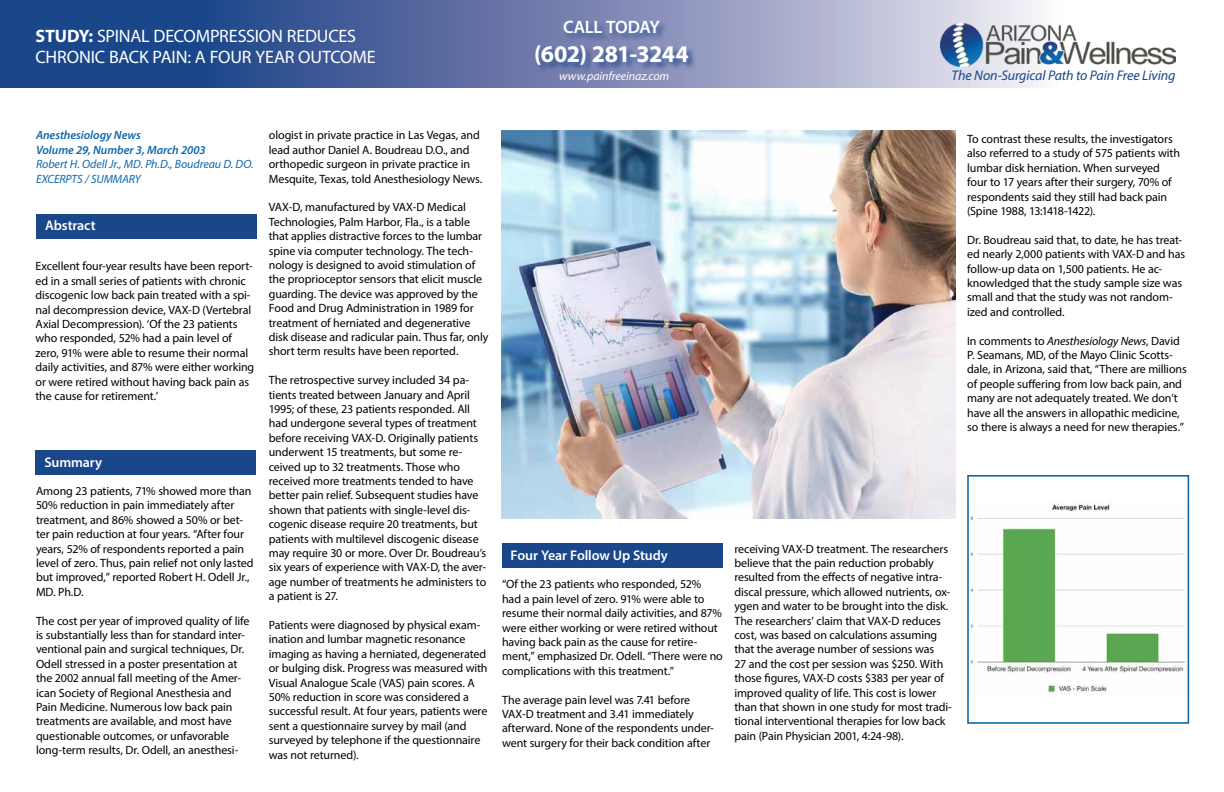
<style>
.page{position:relative;width:1224px;height:792px;background:#fff}
.page>*{position:absolute;margin:0;border:0;box-sizing:border-box;transform-origin:0 0}
.t1{font:700 24px "Myriad Pro";letter-spacing:-.015em;color:#fff}
.t2{font:18px/21.6px "Myriad Pro";letter-spacing:-.01em;color:#fff}
.t3{font:600 18px "Myriad Pro";letter-spacing:-.015em;color:#fff}
.t4{font:600 14px "Myriad Pro";letter-spacing:-.01em;color:#fff}
.t5{font:italic 14px "Myriad Pro";letter-spacing:-.01em;color:#19478a}
.t6{font:12px/14.4px "Myriad Pro";letter-spacing:-.01em;color:#000}
.t7{font:italic 12px/14.4px "Myriad Pro";letter-spacing:-.005em;color:#0f68ad}
.t8{font:italic 600 12px/14.4px "Myriad Pro";letter-spacing:-.005em;color:#0f68ad}
.t9{font:italic 12px "Myriad Pro";letter-spacing:-.01em;color:#fff}
.s1{font-weight:700}
.s2{font-style:italic}
</style>
<div class="page">
<svg style="left:0;top:0;width:1038px;height:88px;background:#677bac"></svg>
<img style="left:940px;top:23px;width:236px;height:43px">
<div style="left:535px;top:20px;width:163px;height:54px;background:#19478a;opacity:.75"></div>
<div style="left:36px;top:214px;width:221px;height:24px;background:#19478a"></div>
<div style="left:36px;top:451px;width:220px;height:24px;background:#19478a"></div>
<div style="left:502px;top:544px;width:220px;height:24px;background:#19478a"></div>
<img style="left:501px;top:130px;width:454px;height:389px">
<img style="left:970px;top:501px;width:216px;height:193px">
<div style="left:967px;top:475px;width:222px;height:249px;border:2px solid #0f68ad"></div>
<h2 class="t2" style="left:36px;top:25px;width:342px"><span class="s1">STUDY:</span> SPINAL DECOMPRESSION REDUCES<br>CHRONIC BACK PAIN: A FOUR YEAR OUTCOME</h2>
<h2 class="t3" style="left:563px;top:16px;width:98px">CALL TODAY</h2>
<h1 class="t1" style="left:534px;top:38px;width:156px">(602) 281-3244</h1>
<p class="t9" style="left:559px;top:68px;width:111px">www.painfreeinaz.com</p>
<p class="t5" style="left:952px;top:67px;width:225px">The Non-Surgical Path to Pain Free Living</p>
<p class="t8" style="left:36px;top:128px;width:171px">Anesthesiology News<br>Volume 29, Number 3, March 2003</p>
<p class="t7" style="left:36px;top:157px;width:219px">Robert H. Odell Jr., MD. Ph.D., Boudreau D. DO.<br>EXCERPTS / SUMMARY</p>
<p class="t4" style="left:45px;top:217px;width:52px">Abstract</p>
<p class="t6" style="left:36px;top:259px;width:220px">Excellent four-year results have been report&shy;ed in a small series of patients with chronic discogenic low back pain treated with a spi&shy;nal decompression device, VAX-D (Vertebral Axial Decompression). ‘Of the 23 patients who responded, 52% had a pain level of zero, 91% were able to resume their normal daily activities, and 87% were either working or were retired without having back pain as the cause for retirement.’</p>
<p class="t4" style="left:44px;top:453px;width:59px">Summary</p>
<p class="t6" style="left:36px;top:484px;width:219px">Among 23 patients, 71% showed more than 50% reduction in pain immediately after treatment, and 86% showed a 50% or bet&shy;ter pain reduction at four years. “After four years, 52% of respondents reported a pain level of zero. Thus, pain relief not only lasted but improved,” reported Robert H. Odell Jr., MD. Ph.D.</p>
<p class="t6" style="left:36px;top:613px;width:215px">The cost per year of improved quality of life is substantially less than for standard inter&shy;ventional pain and surgical techniques, Dr.<br>Odell stressed in a poster presentation at the 2002 annual fall meeting of the Amer&shy;ican Society of Regional Anesthesia and Pain Medicine. Numerous low back pain treatments are available, and most have questionable outcomes, or unfavorable long-term results, Dr. Odell, an anesthesi-</p>
<p class="t6" style="left:269px;top:128px;width:215px">ologist in private practice in Las Vegas, and lead author Daniel A. Boudreau D.O., and orthopedic surgeon in private practice in Mesquite, Texas, told Anesthesiology News.</p>
<p class="t6" style="left:269px;top:200px;width:221px">VAX-D, manufactured by VAX-D Medical Technologies, Palm Harbor, Fla., is a table that applies distractive forces to the lumbar spine via computer technology. The tech&shy;nology is designed to avoid stimulation of the proprioceptor sensors that elicit muscle guarding. The device was approved by the Food and Drug Administration in 1989 for treatment of herniated and degenerative disk disease and radicular pain. Thus far, only short term results have been reported.</p>
<p class="t6" style="left:269px;top:373px;width:219px">The retrospective survey included 34 pa&shy;tients treated between January and April 1995; of these, 23 patients responded. All had undergone several types of treatment before receiving VAX-D. Originally patients underwent 15 treatments, but some re&shy;ceived up to 32 treatments. Those who received more treatments tended to have better pain relief. Subsequent studies have shown that patients with single-level dis&shy;cogenic disease require 20 treatments, but patients with multilevel discogenic disease may require 30 or more. Over Dr. Boudreau’s six years of experience with VAX-D, the aver&shy;age number of treatments he administers to a patient is 27.</p>
<p class="t6" style="left:269px;top:618px;width:220px">Patients were diagnosed by physical exam&shy;ination and lumbar magnetic resonance imaging as having a herniated, degenerated or bulging disk. Progress was measured with Visual Analogue Scale (VAS) pain scores. A 50% reduction in score was considered a successful result. At four years, patients were sent a questionnaire survey by mail (and surveyed by telephone if the questionnaire was not returned).</p>
<p class="t4" style="left:511px;top:546px;width:159px">Four Year Follow Up Study</p>
<p class="t6" style="left:502px;top:577px;width:222px">“Of the 23 patients who responded, 52% had a pain level of zero. 91% were able to resume their normal daily activities, and 87% were either working or were retired without having back pain as the cause for retire&shy;ment,” emphasized Dr. Odell. “There were no complications with this treatment.”</p>
<p class="t6" style="left:502px;top:692px;width:213px">The average pain level was 7.41 before VAX-D treatment and 3.41 immediately afterward. None of the respondents under&shy;went surgery for their back condition after</p>
<p class="t6" style="left:734px;top:541px;width:219px">receiving VAX-D treatment. The researchers believe that the pain reduction probably resulted from the effects of negative intra&shy;discal pressure, which allowed nutrients, ox&shy;ygen and water to be brought into the disk.<br>The researchers’ claim that VAX-D reduces cost, was based on calculations assuming that the average number of sessions was<br>27 and the cost per session was $250. With those figures, VAX-D costs $383 per year of improved quality of life. This cost is lower than that shown in one study for most tradi&shy;tional interventional therapies for low back pain (Pain Physician 2001, 4:24-98).</p>
<p class="t6" style="left:967px;top:132px;width:214px">To contrast these results, the investigators also referred to a study of 575 patients with lumbar disk herniation. When surveyed four to 17 years after their surgery, 70% of respondents said they still had back pain (Spine 1988, 13:1418-1422).</p>
<p class="t6" style="left:967px;top:232px;width:219px">Dr. Boudreau said that, to date, he has treat&shy;ed nearly 2,000 patients with VAX-D and has follow-up data on 1,500 patients. He ac&shy;knowledged that the study sample size was small and that the study was not random&shy;ized and controlled.</p>
<p class="t6" style="left:967px;top:333px;width:221px">In comments to <span class="s2">Anesthesiology News</span>, David P. Seamans, MD, of the Mayo Clinic Scotts&shy;dale, in Arizona, said that, “There are millions of people suffering from low back pain, and many are not adequately treated. We don’t have all the answers in allopathic medicine, so there is always a need for new therapies.”</p>
</div>
